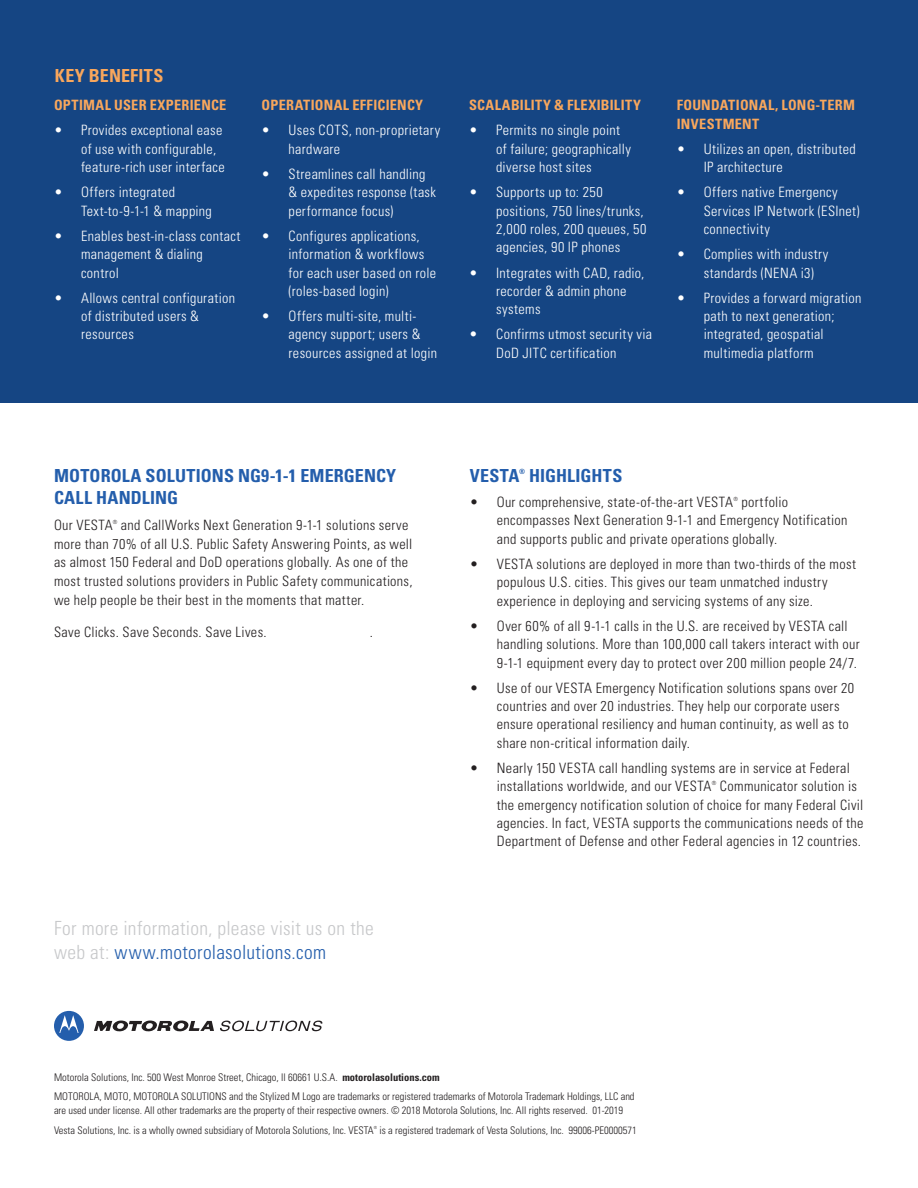
<style>
.page{position:relative;width:918px;height:1188px;background:#fff}
.page>*{position:absolute;margin:0;border:0;box-sizing:border-box;transform-origin:0 0}
.t1{font:300 condensed 19.5px/23.2px "Univers";letter-spacing:.015em;color:#c7c8ca}
.t2{font:700 condensed 18px/22.5px "Univers";letter-spacing:.005em;color:#245eac}
.t3{font:700 condensed 18px "Univers";letter-spacing:.02em;color:#f9a75c}
.t4{font:300 condensed 14.25px/18.3px "Univers";letter-spacing:.025em;color:#231f20}
.t5{font:300 condensed 14.25px/18.3px "Univers";letter-spacing:.025em;color:#fff}
.t6{font:700 condensed 14.25px/18.3px "Univers";letter-spacing:.02em;color:#f9a75c}
.t7{font:300 condensed 10.5px/19.8px "Univers";color:#231f20}
.t8{font:700 condensed 7.2px "Univers";color:#245eac}
.t9{font:300 condensed 5.7px "Univers";color:#231f20}
.t10{font:300 condensed 4.2px "Univers";color:#231f20}
.s1{color:#245eac}
.s2{font-weight:700}
</style>
<div class="page">
<div style="left:0;top:0;width:918px;height:402px;background:#154583"></div>
<svg style="left:94px;top:1021px;width:120px;height:11px"></svg>
<svg style="left:54px;top:1011px;width:30px;height:30px"></svg>
<svg style="left:220px;top:1021px;width:102px;height:10px"></svg>
<p class="t3" style="left:55px;top:64px;width:110px">KEY BENEFITS</p>
<p class="t6" style="left:54px;top:96px;width:174px">OPTIMAL USER EXPERIENCE</p>
<p class="t5" style="left:81px;top:121px;width:145px;text-indent:-27px">• Provides exceptional ease of use with configurable, feature-rich user interface</p>
<p class="t5" style="left:81px;top:183px;width:132px;text-indent:-27px">• Offers integrated<br>Text-to-9-1-1 &amp; mapping</p>
<p class="t5" style="left:81px;top:227px;width:161px;text-indent:-27px">• Enables best-in-class contact management &amp; dialing control</p>
<p class="t5" style="left:81px;top:289px;width:156px;text-indent:-27px">• Allows central configuration of distributed users &amp; resources</p>
<p class="t6" style="left:262px;top:96px;width:163px">OPERATIONAL EFFICIENCY</p>
<p class="t5" style="left:289px;top:121px;width:153px;text-indent:-27px">• Uses COTS, non-proprietary hardware</p>
<p class="t5" style="left:289px;top:165px;width:149px;text-indent:-27px">• Streamlines call handling &amp; expedites response (task performance focus)</p>
<p class="t5" style="left:289px;top:227px;width:149px;text-indent:-27px">• Configures applications, information &amp; workflows for each user based on role (roles-based login)</p>
<p class="t5" style="left:289px;top:307px;width:150px;text-indent:-27px">• Offers multi-site, multi&shy;agency support; users &amp; resources assigned at login</p>
<p class="t6" style="left:469px;top:96px;width:173px">SCALABILITY &amp; FLEXIBILITY</p>
<p class="t5" style="left:496px;top:121px;width:136px;text-indent:-27px">• Permits no single point of failure; geographically diverse host sites</p>
<p class="t5" style="left:496px;top:183px;width:152px;text-indent:-27px">• Supports up to: 250 positions, 750 lines/trunks,<br>2,000 roles, 200 queues, 50 agencies, 90 IP phones</p>
<p class="t5" style="left:496px;top:263px;width:150px;text-indent:-27px">• Integrates with CAD, radio, recorder &amp; admin phone systems</p>
<p class="t5" style="left:469px;top:325px;width:184px;text-align:center">• Confirms utmost security via<br>DoD JITC certification</p>
<p class="t6" style="left:677px;top:96px;width:180px">FOUNDATIONAL, LONG-TERM<br>INVESTMENT</p>
<p class="t5" style="left:704px;top:140px;width:154px;text-indent:-27px">• Utilizes an open, distributed<br>IP architecture</p>
<p class="t5" style="left:704px;top:183px;width:158px;text-indent:-27px">• Offers native Emergency<br>Services IP Network (ESInet) connectivity</p>
<p class="t5" style="left:704px;top:245px;width:126px;text-indent:-27px">• Complies with industry standards (NENA i3)</p>
<p class="t5" style="left:704px;top:289px;width:159px;text-indent:-27px">• Provides a forward migration path to next generation; integrated, geospatial multimedia platform</p>
<p class="t2" style="left:54px;top:464px;width:344px">MOTOROLA SOLUTIONS NG9-1-1 EMERGENCY<br>CALL HANDLING</p>
<p class="t4" style="left:54px;top:516px;width:60px">Our VESTA</p>
<p class="t9" style="left:113px;top:518px;width:6px">®</p>
<p class="t4" style="left:54px;top:516px;width:360px;line-height:18.8px;text-indent:67px">and CallWorks Next Generation 9-1-1 solutions serve more than 70% of all U.S. Public Safety Answering Points, as well as almost 150 Federal and DoD operations globally. As one of the most trusted solutions providers in Public Safety communications, we help people be their best in the moments that matter.</p>
<p class="t4" style="left:54px;top:623px;width:214px">Save Clicks. Save Seconds. Save Lives.</p>
<p class="t4" style="left:370px;top:623px;width:5px">.</p>
<h1 class="t1" style="left:54px;top:917px;width:321px">For more information, please visit us on the web at: <span class="s1">www.motorolasolutions.com</span></h1>
<p class="t2" style="left:470px;top:464px;width:51px">VESTA</p>
<p class="t8" style="left:519px;top:467px;width:7px">®</p>
<p class="t2" style="left:529px;top:464px;width:95px">HIGHLIGHTS</p>
<p class="t4" style="left:470px;top:493px;width:265px">• Our comprehensive, state-of-the-art VESTA</p>
<p class="t9" style="left:733px;top:495px;width:6px">®</p>
<p class="t4" style="left:497px;top:493px;width:352px;text-indent:245px">portfolio encompasses Next Generation 9-1-1 and Emergency Notification and supports public and private operations globally.</p>
<p class="t4" style="left:497px;top:555px;width:361px;text-indent:-27px">• VESTA solutions are deployed in more than two-thirds of the most populous U.S. cities. This gives our team unmatched industry experience in deploying and servicing systems of any size.</p>
<p class="t4" style="left:497px;top:617px;width:364px;text-indent:-27px">• Over 60% of all 9-1-1 calls in the U.S. are received by VESTA call handling solutions. More than 100,000 call takers interact with our<br>9-1-1 equipment every day to protect over 200 million people 24/7.</p>
<p class="t4" style="left:497px;top:679px;width:359px;text-indent:-27px">• Use of our VESTA Emergency Notification solutions spans over 20 countries and over 20 industries. They help our corporate users ensure operational resiliency and human continuity, as well as to share non-critical information daily.</p>
<p class="t4" style="left:497px;top:759px;width:355px;text-indent:-27px">• Nearly 150 VESTA call handling systems are in service at Federal installations worldwide, and our VESTA</p>
<p class="t9" style="left:712px;top:779px;width:6px">®</p>
<p class="t4" style="left:497px;top:777px;width:368px;text-indent:223px">Communicator solution is the emergency notification solution of choice for many Federal Civil agencies. In fact, VESTA supports the communications needs of the Department of Defense and other Federal agencies in 12 countries.</p>
<p class="t7" style="left:54px;top:1067px;width:582px">Motorola Solutions, Inc. 500 West Monroe Street, Chicago, Il 60661 U.S.A. <span class="s2">motorolasolutions.com<br></span>MOTOROLA, MOTO, MOTOROLA SOLUTIONS and the Stylized M Logo are trademarks or registered trademarks of Motorola Trademark Holdings, LLC and</p>
<p class="t7" style="left:54px;top:1100px;width:571px">are used under license. All other trademarks are the property of their respective owners. © 2018 Motorola Solutions, Inc. All rights reserved. 01-2019<br>Vesta Solutions, Inc. is a wholly owned subsidiary of Motorola Solutions, Inc. VESTA</p>
<p class="t10" style="left:374px;top:1125px;width:5px">®</p>
<p class="t7" style="left:379px;top:1120px;width:259px">is a registered trademark of Vesta Solutions, Inc. 99006-PE0000571</p>
</div>
